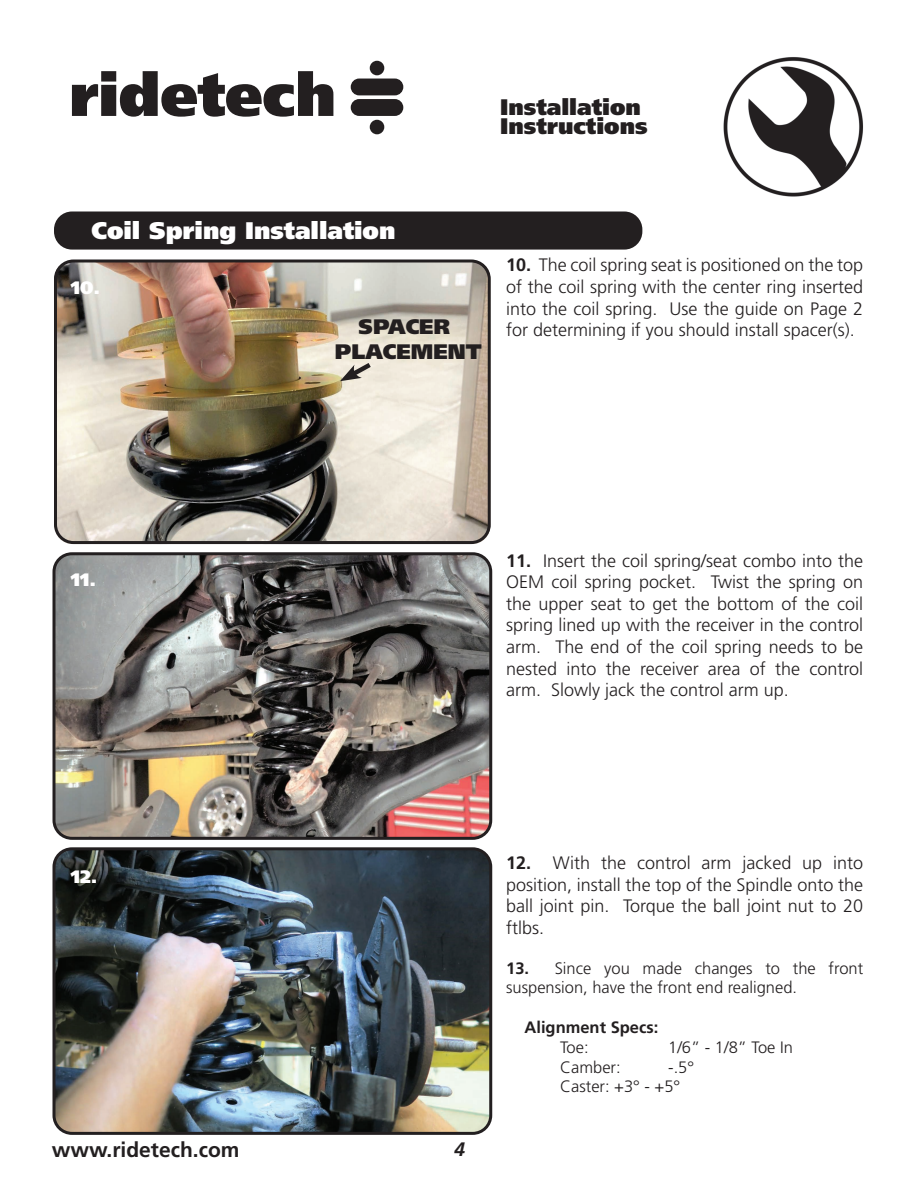
<style>
.page{position:relative;width:918px;height:1188px;background:#fff}
.page>*{position:absolute;margin:0;border:0;box-sizing:border-box;transform-origin:0 0}
.t1{font:900 24px "Frutiger LT Pro";color:#fff}
.t2{font:900 22.5px/19.5px "Frutiger LT Pro";color:#231f20}
.t3{font:700 21px "Frutiger LT Pro";color:#231f20}
.t4{font:900 21px/25.2px "Frutiger LT Pro";color:#231f20;text-align:center}
.t5{font:italic 700 19.5px "Frutiger LT Pro";color:#231f20}
.t6{font:300 18px/21.6px "Frutiger LT Pro";color:#231f20;text-align:justify}
.t7{font:900 18px "Frutiger LT Pro";color:#fff}
.t8{font:300 16.5px/19.8px "Frutiger LT Pro";color:#231f20}
.t9{font:700 16.5px "Frutiger LT Pro";color:#231f20}
.s1{font-weight:700}
</style>
<div class="page">
<img style="left:723px;top:84px;width:15px;height:85px">
<svg style="left:72px;top:71px;width:261px;height:46px"></svg>
<div style="left:351px;top:79px;width:52px;height:16px;background:#231f20;border-radius:8px"></div>
<div style="left:351px;top:99px;width:52px;height:17px;background:#231f20;border-radius:8px"></div>
<div style="left:370px;top:61px;width:14px;height:14px;background:#231f20;border-radius:50%"></div>
<div style="left:370px;top:120px;width:14px;height:14px;background:#231f20;border-radius:50%"></div>
<img style="left:54px;top:849px;width:437px;height:284px;border-radius:18px">
<div style="left:52px;top:847px;width:440px;height:288px;border:3px solid #231f20;border-radius:18px"></div>
<img style="left:54px;top:554px;width:437px;height:284px;border-radius:18px">
<div style="left:52px;top:552px;width:440px;height:288px;border:3px solid #231f20;border-radius:18px"></div>
<div style="left:54px;top:212px;width:588px;height:38px;background:#231f20;border-radius:18px"></div>
<img style="left:54px;top:260px;width:436px;height:284px;border-radius:18px">
<svg style="left:340px;top:359px;width:36px;height:22px"></svg>
<div style="left:54px;top:260px;width:437px;height:284px;border:3px solid #231f20;border-radius:18px"></div>
<p class="t2" style="left:500px;top:98px;width:149px">Installation<br>Instructions</p>
<h1 class="t1" style="left:92px;top:220px;width:305px">Coil Spring Installation</h1>
<p class="t7" style="left:71px;top:280px;width:31px">10.</p>
<p class="t4" style="left:335px;top:315px;width:149px">SPACER<br>PLACEMENT</p>
<p class="t6" style="left:506px;top:255px;width:359px"><span class="s1">10.</span> The coil spring seat is positioned on the top of the coil spring with the center ring inserted into the coil spring. Use the guide on Page 2 for determining if you should install spacer(s).</p>
<p class="t7" style="left:71px;top:572px;width:27px">11.</p>
<p class="t6" style="left:506px;top:551px;width:359px"><span class="s1">11.</span> Insert the coil spring/seat combo into the OEM coil spring pocket. Twist the spring on the upper seat to get the bottom of the coil spring lined up with the receiver in the control arm. The end of the coil spring needs to be nested into the receiver area of the control arm. Slowly jack the control arm up.</p>
<p class="t7" style="left:71px;top:869px;width:28px">12.</p>
<p class="t3" style="left:52px;top:1141px;width:189px">www.ridetech.com</p>
<p class="t5" style="left:454px;top:1138px;width:12px">4</p>
<p class="t6" style="left:506px;top:853px;width:359px"><span class="s1">12.</span> With the control arm jacked up into position, install the top of the Spindle onto the ball joint pin. Torque the ball joint nut to 20 ftlbs.</p>
<p class="t8" style="left:506px;top:959px;width:359px"><span class="s1">13.</span> Since you made changes to the front suspension, have the front end realigned.</p>
<p class="t9" style="left:525px;top:1020px;width:135px">Alignment Specs:</p>
<p class="t8" style="left:560px;top:1038px;width:30px">Toe:</p>
<p class="t8" style="left:668px;top:1038px;width:126px">1/6” - 1/8” Toe In</p>
<p class="t8" style="left:560px;top:1058px;width:62px">Camber:</p>
<p class="t8" style="left:560px;top:1058px;width:135px;text-indent:108px">-.5°<br>Caster: +3° - +5°</p>
</div>
